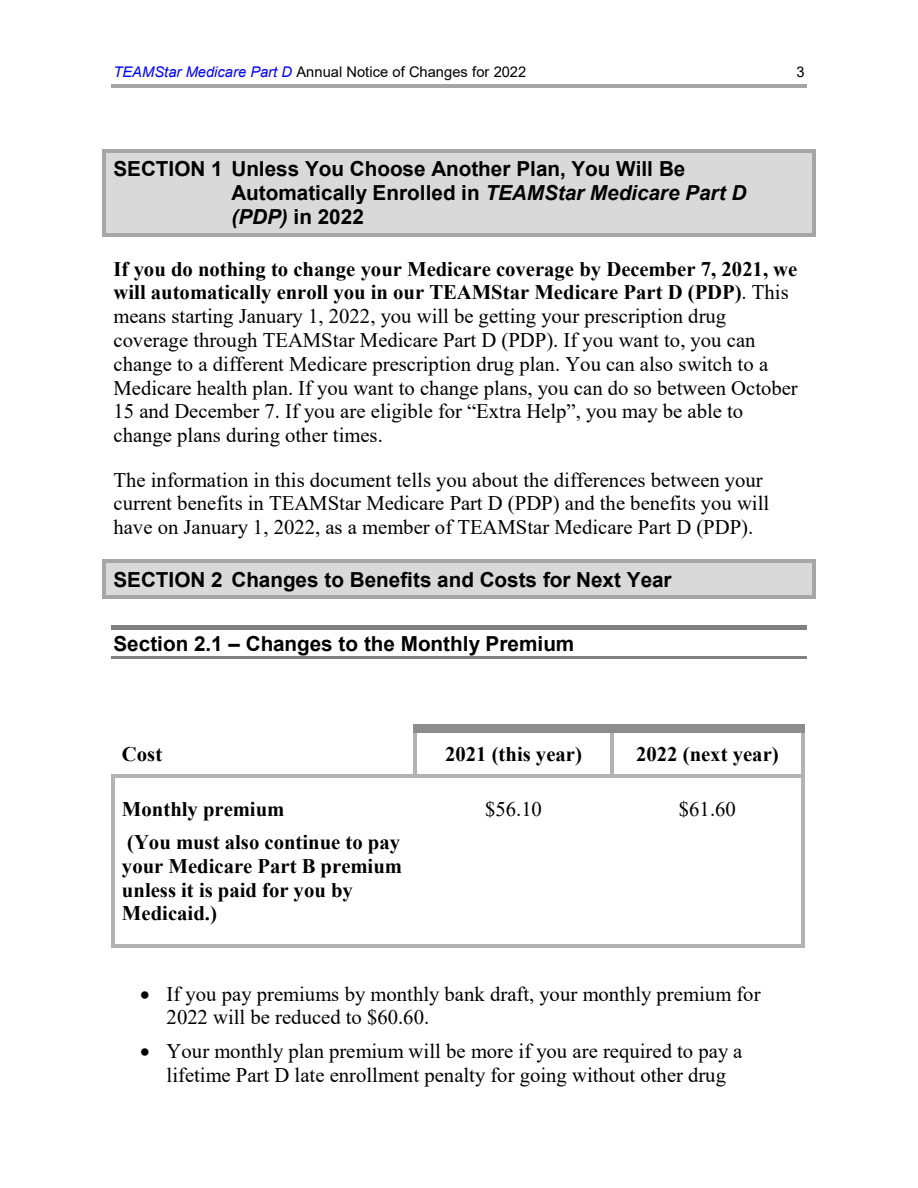
<style>
.page{position:relative;width:918px;height:1188px;background:#fff}
.page>*{position:absolute;margin:0;border:0;box-sizing:border-box;transform-origin:0 0}
.t1{font:20.7px/23.7px "Times New Roman";color:#000}
.t2{font:700 20.7px/23.9px "Arial";color:#000}
.t3{font:700 20.7px/23.7px "Times New Roman";color:#000}
.t4{font:14.7px "Arial";color:#000}
.s1{font-style:italic;color:#00f}
.s2{font-style:italic}
.s3{font-weight:700}
</style>
<div class="page">
<hr style="left:111px;top:85px;width:696px;height:3px;background:#a6a6a6">
<div style="left:106px;top:153px;width:706px;height:28px;background:#d9d9d9"></div>
<svg style="left:102px;top:150px;width:4px;height:3px"></svg>
<hr style="left:106px;top:150px;width:706px;height:3px;background:#a6a6a6">
<svg style="left:812px;top:150px;width:4px;height:3px"></svg>
<hr style="left:102px;top:153px;width:4px;height:28px;background:#a6a6a6">
<hr style="left:812px;top:153px;width:4px;height:28px;background:#a6a6a6">
<div style="left:106px;top:181px;width:706px;height:24px;background:#d9d9d9"></div>
<hr style="left:102px;top:181px;width:4px;height:24px;background:#a6a6a6">
<hr style="left:812px;top:181px;width:4px;height:24px;background:#a6a6a6">
<div style="left:106px;top:205px;width:706px;height:28px;background:#d9d9d9"></div>
<svg style="left:102px;top:233px;width:4px;height:3px"></svg>
<hr style="left:106px;top:233px;width:706px;height:3px;background:#a6a6a6">
<svg style="left:812px;top:233px;width:4px;height:3px"></svg>
<hr style="left:102px;top:205px;width:4px;height:28px;background:#a6a6a6">
<hr style="left:812px;top:205px;width:4px;height:28px;background:#a6a6a6">
<div style="left:106px;top:563px;width:706px;height:33px;background:#d9d9d9"></div>
<svg style="left:102px;top:560px;width:4px;height:3px"></svg>
<hr style="left:106px;top:560px;width:706px;height:3px;background:#a6a6a6">
<svg style="left:812px;top:560px;width:4px;height:3px"></svg>
<svg style="left:102px;top:596px;width:4px;height:3px"></svg>
<hr style="left:106px;top:596px;width:706px;height:3px;background:#a6a6a6">
<svg style="left:812px;top:596px;width:4px;height:3px"></svg>
<hr style="left:102px;top:563px;width:4px;height:33px;background:#a6a6a6">
<hr style="left:812px;top:563px;width:4px;height:33px;background:#a6a6a6">
<hr style="left:111px;top:626px;width:696px;height:4px;background:#808080">
<hr style="left:111px;top:657px;width:696px;height:2px;background:#808080">
<div style="left:414px;top:724px;width:196px;height:9px;background:#8c8c8c"></div>
<div style="left:610px;top:724px;width:9px;height:9px;background:#8c8c8c"></div>
<div style="left:619px;top:724px;width:182px;height:9px;background:#8c8c8c"></div>
<svg style="left:801px;top:724px;width:3px;height:9px"></svg>
<hr style="left:414px;top:733px;width:3px;height:41px;background:#b2b2b2">
<hr style="left:610px;top:733px;width:4px;height:41px;background:#b2b2b2">
<hr style="left:801px;top:733px;width:3px;height:41px;background:#b2b2b2">
<hr style="left:112px;top:774px;width:3px;height:14px;background:#b2b2b2">
<svg style="left:115px;top:774px;width:3px;height:4px"></svg>
<hr style="left:118px;top:774px;width:296px;height:4px;background:#b2b2b2">
<svg style="left:414px;top:774px;width:6px;height:4px"></svg>
<hr style="left:420px;top:774px;width:190px;height:4px;background:#b2b2b2">
<svg style="left:610px;top:774px;width:7px;height:4px"></svg>
<hr style="left:617px;top:774px;width:184px;height:4px;background:#b2b2b2">
<hr style="left:801px;top:774px;width:3px;height:14px;background:#b2b2b2">
<hr style="left:112px;top:788px;width:3px;height:157px;background:#b2b2b2">
<hr style="left:115px;top:945px;width:300px;height:3px;background:#b2b2b2">
<hr style="left:417px;top:945px;width:195px;height:3px;background:#b2b2b2">
<hr style="left:614px;top:945px;width:187px;height:3px;background:#b2b2b2">
<hr style="left:801px;top:788px;width:3px;height:157px;background:#b2b2b2">
<p class="t4" style="left:113px;top:61px;width:414px"><span class="s1">TEAMStar Medicare Part D</span> Annual Notice of Changes for 2022</p>
<p class="t4" style="left:796px;top:61px;width:10px">3</p>
<p class="t2" style="left:231px;top:157px;width:516px;text-indent:-118px">SECTION 1 Unless You Choose Another Plan, You Will Be<br>Automatically Enrolled in <span class="s2">TEAMStar Medicare Part D (PDP)</span> in 2022</p>
<p class="t1" style="left:113px;top:257px;width:686px"><span class="s3">If you do nothing to change your Medicare coverage by December 7, 2021, we will automatically enroll you in our TEAMStar Medicare Part D (PDP)</span>. This means starting January 1, 2022, you will be getting your prescription drug coverage through TEAMStar Medicare Part D (PDP). If you want to, you can change to a different Medicare prescription drug plan. You can also switch to a Medicare health plan. If you want to change plans, you can do so between October 15 and December 7. If you are eligible for “Extra Help”, you may be able to change plans during other times.</p>
<p class="t1" style="left:113px;top:467px;width:657px">The information in this document tells you about the differences between your current benefits in TEAMStar Medicare Part D (PDP) and the benefits you will have on January 1, 2022, as a member of TEAMStar Medicare Part D (PDP).</p>
<p class="t2" style="left:113px;top:568px;width:560px">SECTION 2 Changes to Benefits and Costs for Next Year</p>
<p class="t2" style="left:113px;top:632px;width:462px">Section 2.1 – Changes to the Monthly Premium</p>
<p class="t3" style="left:122px;top:742px;width:42px">Cost</p>
<p class="t3" style="left:445px;top:742px;width:138px">2021 (this year)</p>
<p class="t3" style="left:636px;top:742px;width:144px">2022 (next year)</p>
<p class="t3" style="left:122px;top:793px;width:280px;line-height:32.5px">Monthly premium<br>(You must also continue to pay</p>
<p class="t3" style="left:122px;top:853px;width:282px">your Medicare Part B premium unless it is paid for you by<br>Medicaid.)</p>
<p class="t1" style="left:485px;top:797px;width:58px">$56.10</p>
<p class="t1" style="left:679px;top:797px;width:58px">$61.60</p>
<p class="t1" style="left:167px;top:981px;width:595px;text-indent:-27px">• If you pay premiums by monthly bank draft, your monthly premium for<br>2022 will be reduced to $60.60.</p>
<p class="t1" style="left:140px;top:1039px;width:604px;text-align:center">• Your monthly plan premium will be more if you are required to pay a lifetime Part D late enrollment penalty for going without other drug</p>
</div>
